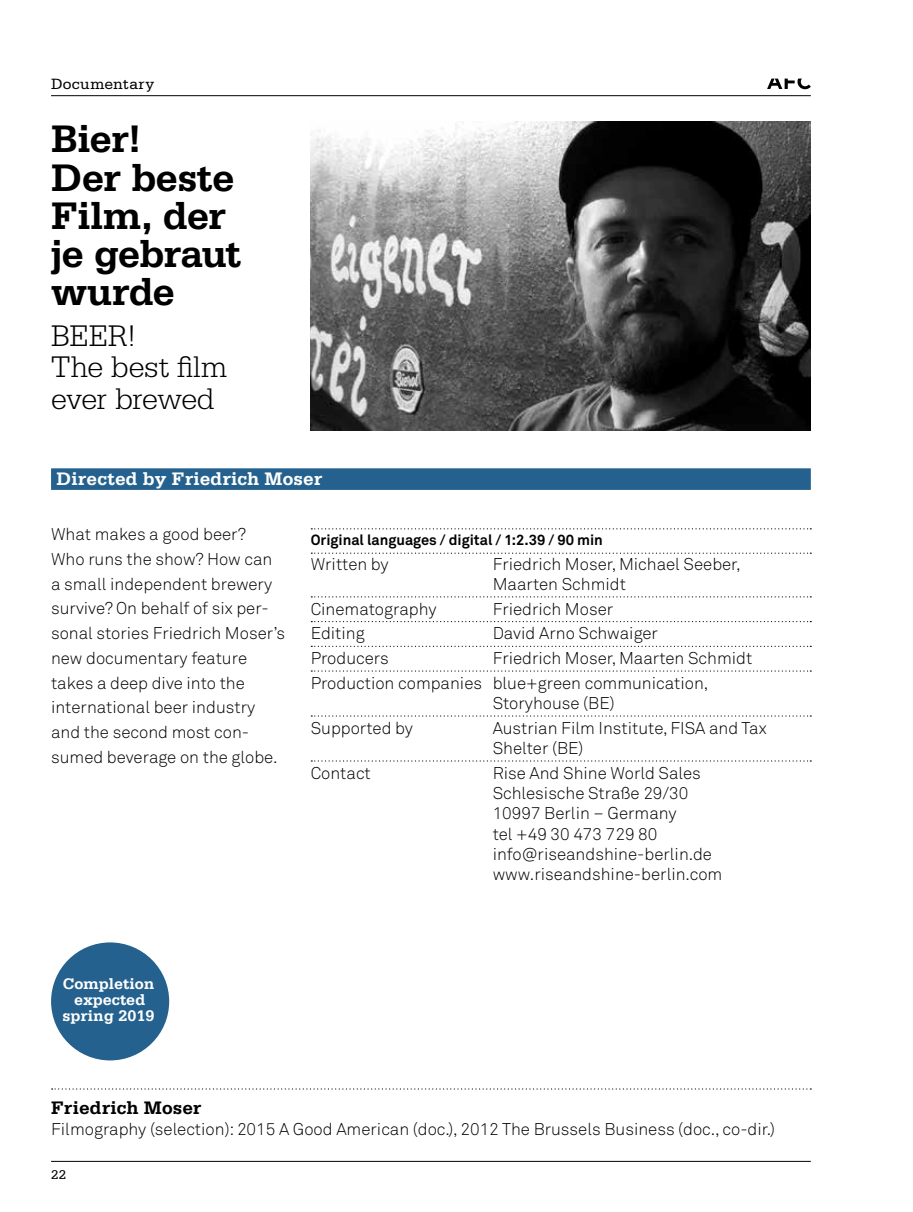
<style>
.page{position:relative;width:913px;height:1212px;background:#fff}
.page>*{position:absolute;margin:0;border:0;box-sizing:border-box;transform-origin:0 0}
.t1{font:700 40.5px/38.2px "Serifa";letter-spacing:-.02em;color:#000}
.t2{font:300 31.5px/31.5px "Serifa";letter-spacing:-.015em;color:#000}
.t3{font:700 19.12px "Serifa";letter-spacing:.01em;color:#fff}
.t4{font:700 19.12px "Serifa";letter-spacing:.005em;color:#000}
.t5{font:300 16.88px/24.8px "Akkurat";color:#000}
.t6{font:700 16.2px/16.2px "Serifa";color:#fff;text-align:center}
.t7{font:15.75px "Serifa";letter-spacing:.025em;color:#000}
.t8{font:700 14.62px "Akkurat";color:#000}
.t9{font:13.5px "Serifa";color:#000}
</style>
<div class="page">
<hr style="left:51px;top:1161px;width:759px;height:1px;background:#000">
<hr style="left:51px;top:95px;width:759px;height:1px;background:#000">
<svg style="left:767px;top:79px;width:43px;height:10px"></svg>
<img style="left:310px;top:121px;width:500px;height:309px">
<svg style="left:52px;top:1088px;width:758px;height:1px"></svg>
<div style="left:51px;top:468px;width:759px;height:22px;background:#24618e"></div>
<svg style="left:311px;top:528px;width:499px;height:1px"></svg>
<svg style="left:311px;top:553px;width:499px;height:1px"></svg>
<svg style="left:311px;top:596px;width:499px;height:1px"></svg>
<svg style="left:311px;top:621px;width:499px;height:1px"></svg>
<svg style="left:311px;top:646px;width:499px;height:1px"></svg>
<svg style="left:311px;top:670px;width:499px;height:2px"></svg>
<svg style="left:311px;top:715px;width:499px;height:1px"></svg>
<svg style="left:311px;top:760px;width:499px;height:1px"></svg>
<div style="left:51px;top:942px;width:118px;height:118px;background:#24618e;border-radius:50%"></div>
<p class="t7" style="left:51px;top:75px;width:104px">Documentary</p>
<h1 class="t1" style="left:51px;top:119px;width:191px">Bier!<br>Der beste<br>Film, der je gebraut wurde</h1>
<h2 class="t2" style="left:51px;top:320px;width:178px">BEER!<br>The best film ever brewed</h2>
<p class="t3" style="left:57px;top:467px;width:267px">Directed by Friedrich Moser</p>
<p class="t5" style="left:51px;top:521px;width:235px">What makes a good beer?<br>Who runs the show? How can a small independent brewery survive? On behalf of six per&shy;sonal stories Friedrich Moser’s new documentary feature takes a deep dive into the international beer industry and the second most con&shy;sumed beverage on the globe.</p>
<p class="t8" style="left:310px;top:531px;width:293px">Original languages / digital / 1:2.39 / 90 min</p>
<p class="t5" style="left:310px;top:551px;width:79px">Written by</p>
<p class="t5" style="left:492px;top:553px;width:249px;line-height:20.2px">Friedrich Moser, Michael Seeber,<br>Maarten Schmidt</p>
<p class="t5" style="left:310px;top:596px;width:127px">Cinematography</p>
<p class="t5" style="left:492px;top:596px;width:122px">Friedrich Moser</p>
<p class="t5" style="left:310px;top:621px;width:56px">Editing</p>
<p class="t5" style="left:492px;top:621px;width:167px">David Arno Schwaiger</p>
<p class="t5" style="left:310px;top:645px;width:80px">Producers</p>
<p class="t5" style="left:310px;top:645px;width:443px;text-indent:182px">Friedrich Moser, Maarten Schmidt<br>Production companies blue+green communication,</p>
<p class="t5" style="left:492px;top:690px;width:123px">Storyhouse (BE)</p>
<p class="t5" style="left:310px;top:715px;width:104px">Supported by</p>
<p class="t5" style="left:492px;top:717px;width:275px;line-height:20.2px">Austrian Film Institute, FISA and Tax<br>Shelter (BE)</p>
<p class="t5" style="left:310px;top:760px;width:62px">Contact</p>
<p class="t5" style="left:492px;top:762px;width:231px;line-height:20.2px">Rise And Shine World Sales<br>Schlesische Straße 29/30<br>10997 Berlin – Germany<br>tel +49 30 473 729 80 info@riseandshine-berlin.de www.riseandshine-berlin.com</p>
<p class="t6" style="left:62px;top:975px;width:94px">Completion expected spring 2019</p>
<p class="t4" style="left:51px;top:1097px;width:152px">Friedrich Moser</p>
<p class="t5" style="left:51px;top:1116px;width:725px">Filmography (selection): 2015 A Good American (doc.), 2012 The Brussels Business (doc., co-dir.)</p>
<p class="t9" style="left:51px;top:1167px;width:17px">22</p>
</div>
